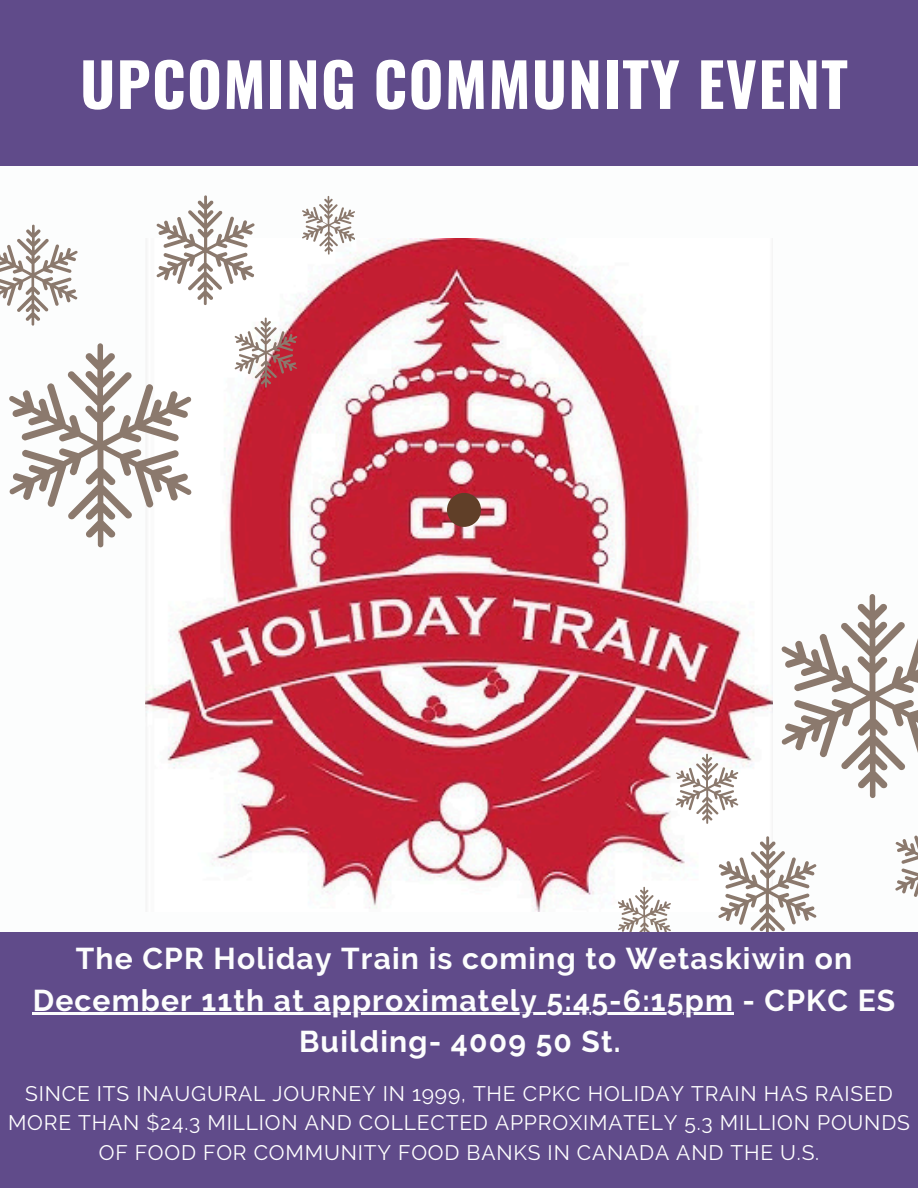
<style>
.page{position:relative;width:918px;height:1188px;background:#fff}
.page>*{position:absolute;margin:0;border:0;box-sizing:border-box;transform-origin:0 0}
.t1{font:700 60px "Oswald";letter-spacing:.02em;color:#fff}
.t2{font:700 30px/41.7px "Raleway";letter-spacing:.04em;color:#fcfdfd;text-align:center}
.t3{font:21px/29.2px "Raleway";letter-spacing:.04em;color:#fff;text-align:center}
</style>
<div class="page">
<img style="left:145px;top:239px;width:628px;height:673px">
<svg style="left:0;top:225px;width:78px;height:101px"></svg>
<svg style="left:235px;top:318px;width:62px;height:70px"></svg>
<svg style="left:302px;top:196px;width:53px;height:59px"></svg>
<svg style="left:9px;top:343px;width:182px;height:204px"></svg>
<svg style="left:157px;top:195px;width:98px;height:110px"></svg>
<svg style="left:895px;top:835px;width:23px;height:62px"></svg>
<svg style="left:676px;top:754px;width:62px;height:70px"></svg>
<svg style="left:618px;top:887px;width:53px;height:46px"></svg>
<svg style="left:782px;top:594px;width:136px;height:204px"></svg>
<svg style="left:718px;top:836px;width:98px;height:97px"></svg>
<div style="left:0;top:0;width:918px;height:165px;background:#604b8a"></div>
<div style="left:0;top:933px;width:918px;height:255px;background:#604b8a"></div>
<div style="left:447px;top:493px;width:34px;height:34px;background:#603f28;border-radius:50%"></div>
<hr style="left:33px;top:1013px;width:701px;height:2px;background:#fcfdfd">
<h1 class="t1" style="left:80px;top:37px;width:769px">UPCOMING COMMUNITY EVENT</h1>
<p class="t2" style="left:76px;top:938px;width:778px">The CPR Holiday Train is coming to Wetaskiwin on</p>
<p class="t2" style="left:33px;top:979px;width:864px">December 11th at approximately 5:45-6:15pm - CPKC ES<br>Building- 4009 50 St.</p>
<p class="t3" style="left:8px;top:1079px;width:903px">SINCE ITS INAUGURAL JOURNEY IN 1999, THE CPKC HOLIDAY TRAIN HAS RAISED<br>MORE THAN $24.3 MILLION AND COLLECTED APPROXIMATELY 5.3 MILLION POUNDS<br>OF FOOD FOR COMMUNITY FOOD BANKS IN CANADA AND THE U.S.</p>
</div>
